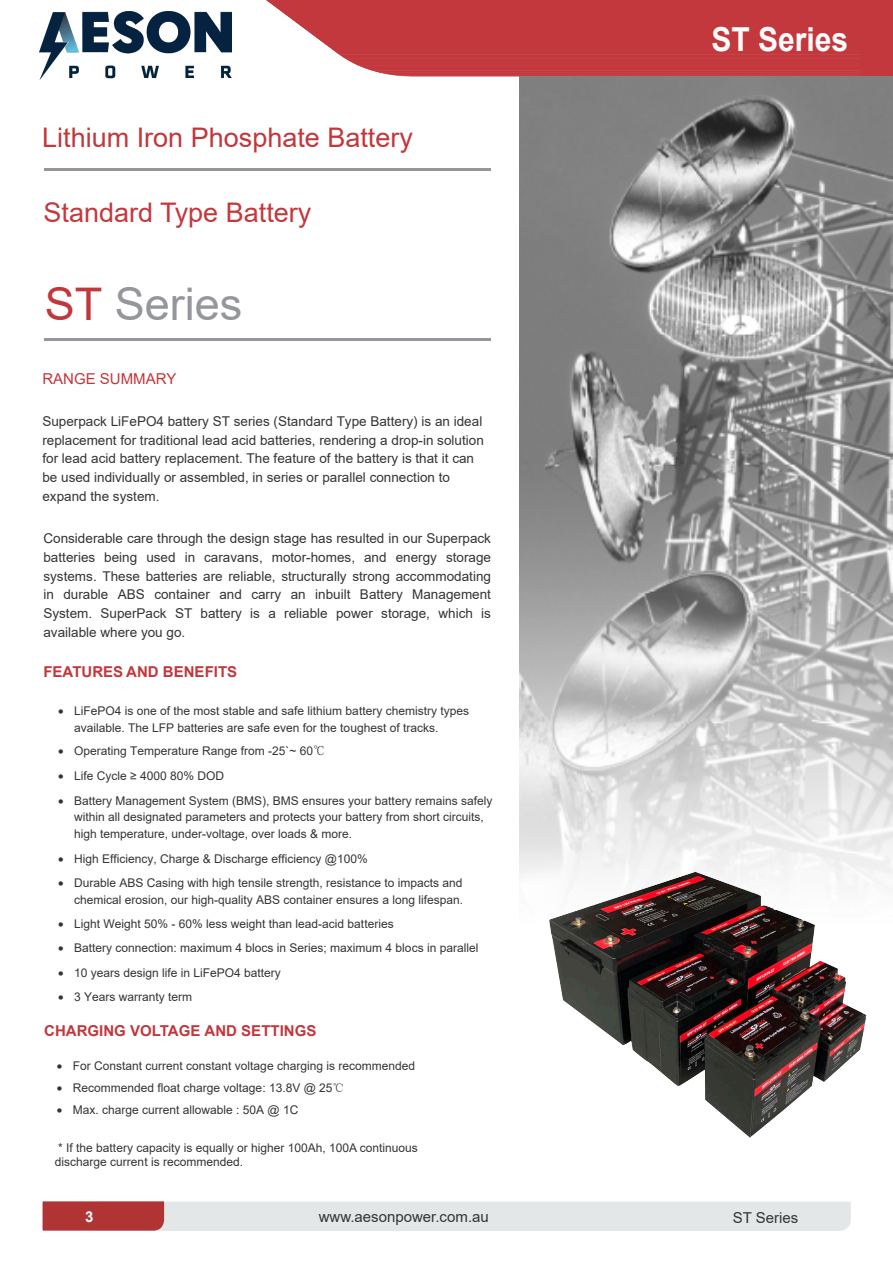
<style>
.page{position:relative;width:893px;height:1262px;background:#fff}
.page>*{position:absolute;margin:0;border:0;box-sizing:border-box;transform-origin:0 0}
.t1{font:45px "Arial";color:#95969b}
.t2{font:700 33px "Arial";color:#fdfdfd;scale:.91 1}
.t3{font:27px "Arial";color:#c1373c}
.t4{font:27px "Arial";color:#c3383d}
.t5{font:700 15px "Arial";color:#c1373c}
.t6{font:15px "Arial";color:#353435}
.t7{font:15px "Arial";color:#c1373c}
.t8{font:700 15px "Arial";color:#fdfdfd}
.t9{font:13.5px/18.9px "Arial";color:#353435}
.t10{font:12px/16.8px "Arial";color:#353435}
.s1{color:#c1373c}
.s2{font-family:"Koz Min Pr 6 N"}
.s3{font-family:"Sim Sun"}
</style>
<div class="page">
<svg style="left:43px;top:1201px;width:807px;height:29px;background:#ddcdce"></svg>
<svg style="left:266px;top:0;width:626px;height:77px;background:#c84a4e"></svg>
<hr style="left:860px;top:54px;width:32px;height:4px;background:#c3383d">
<hr style="left:860px;top:58px;width:32px;height:4px;background:#c3383d">
<hr style="left:860px;top:62px;width:32px;height:3px;background:#c3383d">
<hr style="left:860px;top:65px;width:32px;height:3px;background:#c3383d">
<hr style="left:860px;top:68px;width:32px;height:3px;background:#c3383d">
<hr style="left:860px;top:71px;width:32px;height:2px;background:#c3383d">
<hr style="left:860px;top:73px;width:32px;height:1px;background:#c3383d">
<hr style="left:860px;top:74px;width:32px;height:1px;background:#c3383d">
<hr style="left:860px;top:75px;width:32px;height:1px;background:#c3383d">
<hr style="left:44px;top:338px;width:446px;height:2px;background:#95969b">
<hr style="left:44px;top:168px;width:446px;height:2px;background:#95969b">
<img style="left:519px;top:76px;width:373px;height:798px">
<img style="left:519px;top:851px;width:365px;height:287px">
<img style="left:39px;top:11px;width:192px;height:69px">
<h3 class="t3" style="left:42px;top:127px;width:372px">Lithium Iron Phosphate Battery</h3>
<h3 class="t4" style="left:44px;top:202px;width:269px">Standard Type Battery</h3>
<h1 class="t1" style="left:45px;top:287px;width:199px"><span class="s1">ST</span> Series</h1>
<p class="t7" style="left:42px;top:373px;width:136px">RANGE SUMMARY</p>
<p class="t9" style="left:42px;top:411px;width:443px">Superpack LiFePO4 battery ST series (Standard Type Battery) is an ideal replacement for traditional lead acid batteries, rendering a drop-in solution for lead acid battery replacement. The feature of the battery is that it can be used individually or assembled, in series or parallel connection to expand the system.</p>
<p class="t9" style="left:43px;top:528px;width:449px;text-align:justify">Considerable care through the design stage has resulted in our Superpack batteries being used in caravans, motor-homes, and energy storage systems. These batteries are reliable, structurally strong accommodating in durable ABS container and carry an inbuilt Battery Management System. SuperPack ST battery is a reliable power storage, which is available where you go.</p>
<p class="t5" style="left:43px;top:666px;width:195px">FEATURES AND BENEFITS</p>
<p class="t10" style="left:74px;top:702px;width:396px;text-indent:-16px">• LiFePO4 is one of the most stable and safe lithium battery chemistry types available. The LFP batteries are safe even for the toughest of tracks.</p>
<p class="t10" style="left:58px;top:742px;width:269px">• Operating Temperature Range from -25`~ 60<span class="s2">℃</span></p>
<p class="t10" style="left:58px;top:767px;width:167px">• Life Cycle ≥ 4000 80% DOD</p>
<p class="t10" style="left:74px;top:792px;width:420px;text-indent:-16px">• Battery Management System (BMS), BMS ensures your battery remains safely within all designated parameters and protects your battery from short circuits, high temperature, under-voltage, over loads &amp; more.</p>
<p class="t10" style="left:58px;top:849px;width:311px">• High Efficiency, Charge &amp; Discharge efficiency @100%</p>
<p class="t10" style="left:58px;top:874px;width:406px;text-align:right">• Durable ABS Casing with high tensile strength, resistance to impacts and chemical erosion, our high-quality ABS container ensures a long lifespan.</p>
<p class="t10" style="left:58px;top:915px;width:337px">• Light Weight 50% - 60% less weight than lead-acid batteries</p>
<p class="t10" style="left:58px;top:939px;width:422px">• Battery connection: maximum 4 blocs in Series; maximum 4 blocs in parallel</p>
<p class="t10" style="left:58px;top:963px;width:224px">• 10 years design life in LiFePO4 battery</p>
<p class="t10" style="left:58px;top:988px;width:136px">• 3 Years warranty term</p>
<p class="t5" style="left:44px;top:1024px;width:273px">CHARGING VOLTAGE AND SETTINGS</p>
<p class="t10" style="left:57px;top:1057px;width:360px">• For Constant current constant voltage charging is recommended</p>
<p class="t10" style="left:57px;top:1080px;width:289px">• Recommended float charge voltage: 13.8V @ 25<span class="s3">℃</span></p>
<p class="t10" style="left:57px;top:1101px;width:243px">• Max. charge current allowable : 50A @ 1C</p>
<p class="t10" style="left:55px;top:1141px;width:364px;line-height:14.4px">* If the battery capacity is equally or higher 100Ah, 100A continuous discharge current is recommended.</p>
<p class="t8" style="left:85px;top:1210px;width:10px">3</p>
<p class="t6" style="left:319px;top:1210px;width:172px">www.aesonpower.com.au</p>
<h2 class="t2" style="left:711px;top:27px;width:152px">ST Series</h2>
<p class="t6" style="left:732px;top:1211px;width:67px">ST Series</p>
</div>
